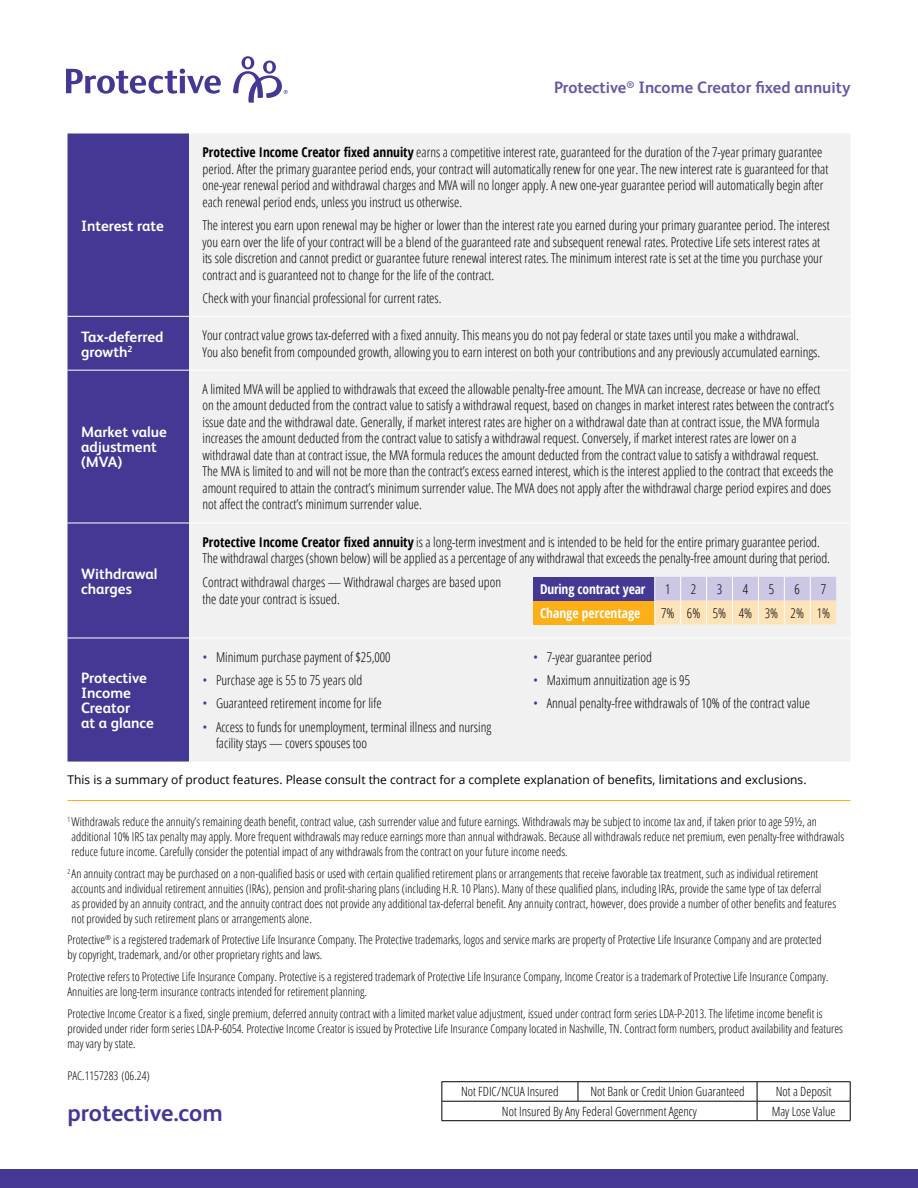
<style>
.page{position:relative;width:918px;height:1188px;background:#fff}
.page>*{position:absolute;margin:0;border:0;box-sizing:border-box;transform-origin:0 0}
.t1{font:700 24px "FS Albert Pro";color:#443895}
.t2{font:700 16.5px "FS Albert Pro";color:#6756a5}
.t3{font:700 15px/15px "FS Albert Pro";color:#fff}
.t4{font:300 condensed 13.5px/16.5px "Open Sans";color:#000}
.t5{font:700 condensed 13.5px "Open Sans";letter-spacing:-.01em;color:#fff}
.t6{font:300 condensed 12.75px "Open Sans";color:#000}
.t7{font:300 condensed 12px/15px "Open Sans";color:#000}
.t8{font:12px "Open Sans";color:#000}
.s1{font-weight:700}
.s2{color:#443895}
</style>
<div class="page">
<svg style="left:66px;top:69px;width:155px;height:25px"></svg>
<svg style="left:233px;top:56px;width:55px;height:47px"></svg>
<div style="left:0;top:1170px;width:918px;height:18px;background:#443895"></div>
<hr style="left:68px;top:800px;width:782px;height:1px;background:#fcaf17">
<hr style="left:442px;top:1081px;width:136px;height:1px;background:#000">
<hr style="left:578px;top:1081px;width:179px;height:1px;background:#000">
<svg style="left:578px;top:1082px;width:1px;height:19px"></svg>
<hr style="left:757px;top:1081px;width:94px;height:1px;background:#000">
<hr style="left:442px;top:1101px;width:136px;height:1px;background:#000">
<svg style="left:442px;top:1082px;width:1px;height:38px"></svg>
<hr style="left:578px;top:1101px;width:179px;height:1px;background:#000">
<hr style="left:757px;top:1101px;width:94px;height:1px;background:#000">
<svg style="left:757px;top:1082px;width:1px;height:38px"></svg>
<svg style="left:850px;top:1082px;width:1px;height:38px"></svg>
<hr style="left:442px;top:1120px;width:136px;height:1px;background:#000">
<hr style="left:578px;top:1120px;width:179px;height:1px;background:#000">
<hr style="left:757px;top:1120px;width:94px;height:1px;background:#000">
<div style="left:68px;top:134px;width:121px;height:628px;background:#443895"></div>
<div style="left:189px;top:134px;width:661px;height:627px;background:#f1f1f2"></div>
<hr style="left:68px;top:316px;width:121px;height:1px;background:#fff">
<hr style="left:68px;top:370px;width:121px;height:1px;background:#fff">
<hr style="left:68px;top:523px;width:121px;height:1px;background:#fff">
<hr style="left:68px;top:638px;width:121px;height:1px;background:#fff">
<hr style="left:189px;top:316px;width:331px;height:1px;background:#fff">
<hr style="left:520px;top:316px;width:330px;height:1px;background:#fff">
<hr style="left:189px;top:370px;width:331px;height:1px;background:#fff">
<hr style="left:520px;top:370px;width:330px;height:1px;background:#fff">
<hr style="left:189px;top:523px;width:331px;height:1px;background:#fff">
<hr style="left:520px;top:523px;width:330px;height:1px;background:#fff">
<hr style="left:189px;top:638px;width:331px;height:1px;background:#fff">
<hr style="left:520px;top:638px;width:330px;height:1px;background:#fff">
<div style="left:533px;top:577px;width:122px;height:24px;background:#443895"></div>
<div style="left:533px;top:601px;width:122px;height:23px;background:#fcaf17"></div>
<svg style="left:654px;top:577px;width:182px;height:47px;background:#e7d7d1"></svg>
<p class="t3" style="left:81px;top:217px;width:84px">Interest rate</p>
<p class="t2" style="left:554px;top:76px;width:298px">Protective<sup>®</sup> Income Creator fixed annuity</p>
<p class="t4" style="left:202px;top:144px;width:627px"><span class="s1">Protective Income Creator fixed annuity</span> earns a competitive interest rate, guaranteed for the duration of the 7-year primary guarantee period. After the primary guarantee period ends, your contract will automatically renew for one year. The new interest rate is guaranteed for that one-year renewal period and withdrawal charges and MVA will no longer apply. A new one-year guarantee period will automatically begin after each renewal period ends, unless you instruct us otherwise.</p>
<p class="t4" style="left:202px;top:216px;width:629px">The interest you earn upon renewal may be higher or lower than the interest rate you earned during your primary guarantee period. The interest you earn over the life of your contract will be a blend of the guaranteed rate and subsequent renewal rates. Protective Life sets interest rates at its sole discretion and cannot predict or guarantee future renewal interest rates. The minimum interest rate is set at the time you purchase your contract and is guaranteed not to change for the life of the contract.</p>
<p class="t4" style="left:202px;top:289px;width:241px">Check with your financial professional for current rates.</p>
<p class="t3" style="left:81px;top:328px;width:84px">Tax-deferred growth<sup>2</sup></p>
<p class="t4" style="left:202px;top:327px;width:619px">Your contract value grows tax-deferred with a fixed annuity. This means you do not pay federal or state taxes until you make a withdrawal.<br>You also benefit from compounded growth, allowing you to earn interest on both your contributions and any previously accumulated earnings.</p>
<p class="t3" style="left:81px;top:424px;width:87px">Market value adjustment (MVA)</p>
<p class="t3" style="left:81px;top:565px;width:78px">Withdrawal charges</p>
<p class="t3" style="left:81px;top:670px;width:74px">Protective<br>Income<br>Creator<br>at a glance</p>
<p class="t4" style="left:202px;top:380px;width:633px">A limited MVA will be applied to withdrawals that exceed the allowable penalty-free amount. The MVA can increase, decrease or have no effect on the amount deducted from the contract value to satisfy a withdrawal request, based on changes in market interest rates between the contract’s issue date and the withdrawal date. Generally, if market interest rates are higher on a withdrawal date than at contract issue, the MVA formula increases the amount deducted from the contract value to satisfy a withdrawal request. Conversely, if market interest rates are lower on a withdrawal date than at contract issue, the MVA formula reduces the amount deducted from the contract value to satisfy a withdrawal request.<br>The MVA is limited to and will not be more than the contract’s excess earned interest, which is the interest applied to the contract that exceeds the amount required to attain the contract’s minimum surrender value. The MVA does not apply after the withdrawal charge period expires and does not affect the contract’s minimum surrender value.</p>
<p class="t4" style="left:202px;top:533px;width:629px"><span class="s1">Protective Income Creator fixed annuity</span> is a long-term investment and is intended to be held for the entire primary guarantee period.<br>The withdrawal charges (shown below) will be applied as a percentage of any withdrawal that exceeds the penalty-free amount during that period.</p>
<p class="t4" style="left:202px;top:574px;width:300px">Contract withdrawal charges — Withdrawal charges are based upon the date your contract is issued.</p>
<p class="t5" style="left:540px;top:580px;width:107px">During contract year</p>
<p class="t4" style="left:665px;top:580px;width:7px">1</p>
<p class="t4" style="left:691px;top:580px;width:7px">2</p>
<p class="t4" style="left:717px;top:580px;width:7px">3</p>
<p class="t4" style="left:743px;top:580px;width:7px">4</p>
<p class="t4" style="left:769px;top:580px;width:7px">5</p>
<p class="t4" style="left:795px;top:580px;width:7px">6</p>
<p class="t4" style="left:821px;top:580px;width:7px">7</p>
<p class="t5" style="left:540px;top:603px;width:102px">Change percentage</p>
<p class="t4" style="left:661px;top:604px;width:171px">7% 6% 5% 4% 3% 2% 1%</p>
<p class="t4" style="left:203px;top:648px;width:190px"><span class="s2">•</span> Minimum purchase payment of $25,000</p>
<p class="t4" style="left:203px;top:671px;width:161px"><span class="s2">•</span> Purchase age is 55 to 75 years old</p>
<p class="t4" style="left:203px;top:695px;width:181px"><span class="s2">•</span> Guaranteed retirement income for life</p>
<p class="t4" style="left:216px;top:718px;width:277px;text-indent:-14px"><span class="s2">•</span> Access to funds for unemployment, terminal illness and nursing facility stays — covers spouses too</p>
<p class="t4" style="left:533px;top:648px;width:120px"><span class="s2">•</span> 7-year guarantee period</p>
<p class="t4" style="left:533px;top:671px;width:158px"><span class="s2">•</span> Maximum annuitization age is 95</p>
<p class="t4" style="left:533px;top:695px;width:278px"><span class="s2">•</span> Annual penalty-free withdrawals of 10% of the contract value</p>
<p class="t8" style="left:68px;top:772px;width:741px">This is a summary of product features. Please consult the contract for a complete explanation of benefits, limitations and exclusions.</p>
<p class="t7" style="left:72px;top:814px;width:774px;text-indent:-4px"><sup>1</sup> Withdrawals reduce the annuity’s remaining death benefit, contract value, cash surrender value and future earnings. Withdrawals may be subject to income tax and, if taken prior to age 59½, an additional 10% IRS tax penalty may apply. More frequent withdrawals may reduce earnings more than annual withdrawals. Because all withdrawals reduce net premium, even penalty-free withdrawals reduce future income. Carefully consider the potential impact of any withdrawals from the contract on your future income needs.</p>
<p class="t7" style="left:72px;top:865px;width:766px;text-indent:-4px"><sup>2</sup> An annuity contract may be purchased on a non-qualified basis or used with certain qualified retirement plans or arrangements that receive favorable tax treatment, such as individual retirement accounts and individual retirement annuities (IRAs), pension and profit-sharing plans (including H.R. 10 Plans). Many of these qualified plans, including IRAs, provide the same type of tax deferral<br>as provided by an annuity contract, and the annuity contract does not provide any additional tax-deferral benefit. Any annuity contract, however, does provide a number of other benefits and features not provided by such retirement plans or arrangements alone.</p>
<p class="t7" style="left:67px;top:932px;width:756px">Protective<sup>®</sup> is a registered trademark of Protective Life Insurance Company. The Protective trademarks, logos and service marks are property of Protective Life Insurance Company and are protected by copyright, trademark, and/or other proprietary rights and laws.</p>
<p class="t7" style="left:68px;top:969px;width:763px">Protective refers to Protective Life Insurance Company. Protective is a registered trademark of Protective Life Insurance Company, Income Creator is a trademark of Protective Life Insurance Company.<br>Annuities are long-term insurance contracts intended for retirement planning.</p>
<p class="t7" style="left:68px;top:1006px;width:777px">Protective Income Creator is a fixed, single premium, deferred annuity contract with a limited market value adjustment, issued under contract form series LDA-P-2013. The lifetime income benefit is provided under rider form series LDA-P-6054. Protective Income Creator is issued by Protective Life Insurance Company located in Nashville, TN. Contract form numbers, product availability and features may vary by state.</p>
<p class="t7" style="left:68px;top:1068px;width:84px">PAC.1157283 (06.24)</p>
<h1 class="t1" style="left:68px;top:1095px;width:157px">protective.com</h1>
<p class="t6" style="left:461px;top:1083px;width:99px">Not FDIC/NCUA Insured</p>
<p class="t6" style="left:590px;top:1083px;width:156px">Not Bank or Credit Union Guaranteed</p>
<p class="t6" style="left:776px;top:1083px;width:57px">Not a Deposit</p>
<p class="t6" style="left:502px;top:1103px;width:197px">Not Insured By Any Federal Government Agency</p>
<p class="t6" style="left:772px;top:1103px;width:65px">May Lose Value</p>
</div>
